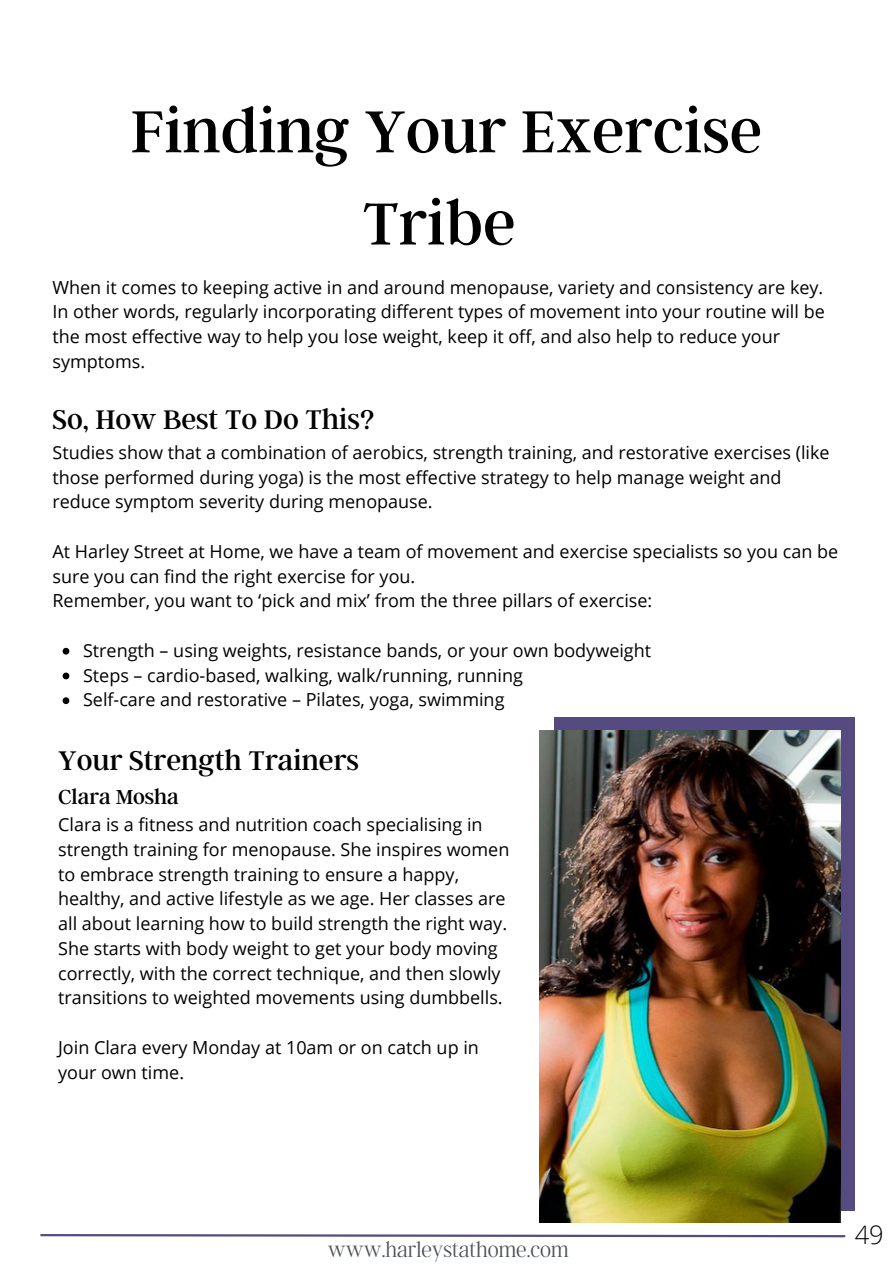
<style>
.page{position:relative;width:893px;height:1264px;background:#fff}
.page>*{position:absolute;margin:0;border:0;box-sizing:border-box;transform-origin:0 0}
.t1{font:66px/92.1px "Argent CF";color:#000;text-align:center}
.t2{font:30px "Argent CF";color:#000}
.t3{font:300 25.5px "Open Sans";color:#000}
.t4{font:100 22.5px "Argent CF";color:#4c5157}
.t5{font:22.5px "Argent CF";color:#000}
.t6{font:18px/24.8px "Open Sans";color:#000}
</style>
<div class="page">
<svg style="left:40px;top:1234px;width:806px;height:4px"></svg>
<div style="left:553px;top:717px;width:301px;height:493px;background:#554b80"></div>
<img style="left:539px;top:730px;width:300px;height:492px">
<svg style="left:63px;top:648px;width:6px;height:6px"></svg>
<svg style="left:63px;top:672px;width:6px;height:7px"></svg>
<svg style="left:63px;top:697px;width:6px;height:7px"></svg>
<p class="t1" style="left:131px;top:82px;width:633px">Finding Your Exercise<br>Tribe</p>
<p class="t6" style="left:52px;top:274px;width:773px">When it comes to keeping active in and around menopause, variety and consistency are key.<br>In other words, regularly incorporating different types of movement into your routine will be the most effective way to help you lose weight, keep it off, and also help to reduce your symptoms.</p>
<p class="t2" style="left:52px;top:399px;width:323px">So, How Best To Do This?</p>
<p class="t6" style="left:52px;top:439px;width:778px">Studies show that a combination of aerobics, strength training, and restorative exercises (like those performed during yoga) is the most effective strategy to help manage weight and reduce symptom severity during menopause.</p>
<p class="t6" style="left:52px;top:538px;width:787px">At Harley Street at Home, we have a team of movement and exercise specialists so you can be sure you can find the right exercise for you.</p>
<p class="t6" style="left:52px;top:588px;width:601px">Remember, you want to ‘pick and mix’ from the three pillars of exercise:</p>
<p class="t6" style="left:83px;top:637px;width:569px">Strength – using weights, resistance bands, or your own bodyweight</p>
<p class="t6" style="left:83px;top:662px;width:441px">Steps – cardio-based, walking, walk/running, running</p>
<p class="t6" style="left:83px;top:687px;width:423px">Self-care and restorative – Pilates, yoga, swimming</p>
<p class="t2" style="left:58px;top:741px;width:302px">Your Strength Trainers</p>
<p class="t5" style="left:58px;top:782px;width:122px">Clara Mosha</p>
<p class="t6" style="left:58px;top:811px;width:452px">Clara is a fitness and nutrition coach specialising in strength training for menopause. She inspires women to embrace strength training to ensure a happy, healthy, and active lifestyle as we age. Her classes are all about learning how to build strength the right way.<br>She starts with body weight to get your body moving correctly, with the correct technique, and then slowly transitions to weighted movements using dumbbells.</p>
<p class="t6" style="left:58px;top:1034px;width:422px">Join Clara every Monday at 10am or on catch up in your own time.</p>
<p class="t4" style="left:328px;top:1235px;width:242px">www.harleystathome.com</p>
<p class="t3" style="left:854px;top:1216px;width:31px">49</p>
</div>
